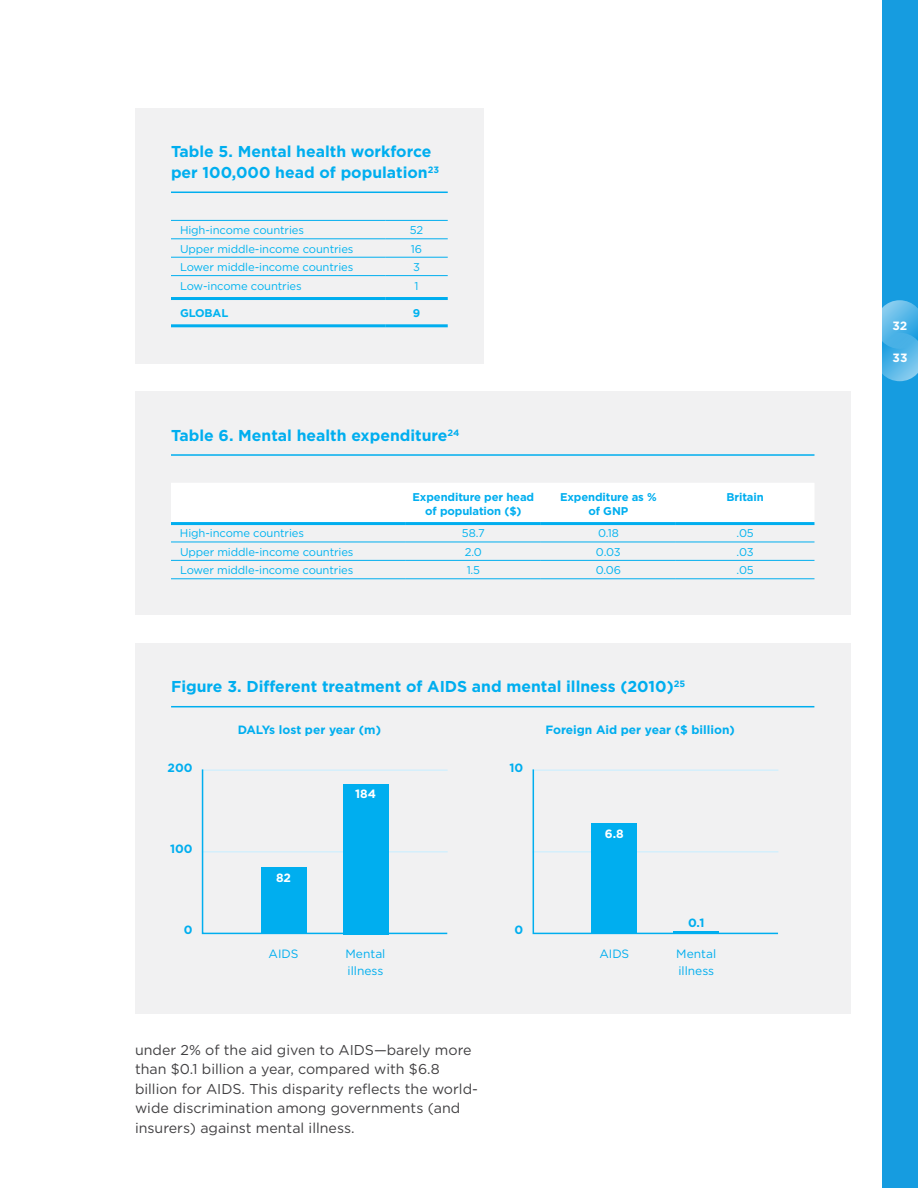
<style>
.page{position:relative;width:918px;height:1188px;background:#fff}
.page>*{position:absolute;margin:0;border:0;box-sizing:border-box;transform-origin:0 0}
.t1{font:700 15.75px/21px "Gotham";color:#00aeef}
.t2{font:14.25px/19.5px "Gotham";color:#414042}
.t3{font:700 12px "Gotham";color:#00aeef}
.t4{font:12px/16.5px "Gotham";color:#00aeef}
.t5{font:700 12px "Gotham";color:#fff}
.t6{font:11.25px "Gotham";letter-spacing:-.01em;color:#00b3f0}
.t7{font:700 11.25px/13.5px "Gotham";letter-spacing:-.01em;color:#00aeef;text-align:center}
.t8{font:700 11.25px "Gotham";letter-spacing:-.01em;color:#00b3f0}
</style>
<div class="page">
<div style="left:882px;top:0;width:36px;height:1188px;background:#169ce0"></div>
<svg style="left:882px;top:300px;width:36px;height:81px;background:#53b5e7"></svg>
<div style="left:135px;top:108px;width:349px;height:255px;background:#f1f1f2"></div>
<hr style="left:171px;top:192px;width:277px;height:1px;background:#00aeef">
<hr style="left:171px;top:238px;width:214px;height:1px;background:#00aeef">
<hr style="left:385px;top:238px;width:63px;height:1px;background:#00aeef">
<hr style="left:171px;top:257px;width:214px;height:1px;background:#00aeef">
<hr style="left:385px;top:257px;width:63px;height:1px;background:#00aeef">
<hr style="left:171px;top:275px;width:214px;height:1px;background:#00aeef">
<hr style="left:385px;top:275px;width:63px;height:1px;background:#00aeef">
<hr style="left:171px;top:220px;width:214px;height:1px;background:#00aeef">
<hr style="left:385px;top:220px;width:63px;height:1px;background:#00aeef">
<hr style="left:171px;top:324px;width:214px;height:3px;background:#00aeef">
<hr style="left:385px;top:324px;width:63px;height:3px;background:#00aeef">
<hr style="left:171px;top:297px;width:214px;height:3px;background:#00aeef">
<hr style="left:385px;top:297px;width:63px;height:3px;background:#00aeef">
<div style="left:135px;top:392px;width:715px;height:223px;background:#f1f1f2"></div>
<hr style="left:171px;top:454px;width:643px;height:2px;background:#00aeef">
<div style="left:171px;top:483px;width:643px;height:39px;background:#fff"></div>
<hr style="left:171px;top:522px;width:235px;height:3px;background:#00aeef">
<hr style="left:406px;top:522px;width:135px;height:3px;background:#00aeef">
<hr style="left:541px;top:522px;width:135px;height:3px;background:#00aeef">
<hr style="left:676px;top:522px;width:139px;height:3px;background:#00aeef">
<hr style="left:171px;top:542px;width:235px;height:1px;background:#00aeef">
<hr style="left:406px;top:542px;width:135px;height:1px;background:#00aeef">
<hr style="left:541px;top:542px;width:135px;height:1px;background:#00aeef">
<hr style="left:676px;top:542px;width:139px;height:1px;background:#00aeef">
<hr style="left:171px;top:560px;width:235px;height:1px;background:#00aeef">
<hr style="left:406px;top:560px;width:135px;height:1px;background:#00aeef">
<hr style="left:541px;top:560px;width:135px;height:1px;background:#00aeef">
<hr style="left:676px;top:560px;width:139px;height:1px;background:#00aeef">
<hr style="left:171px;top:578px;width:235px;height:1px;background:#00aeef">
<hr style="left:406px;top:578px;width:135px;height:1px;background:#00aeef">
<hr style="left:541px;top:578px;width:135px;height:1px;background:#00aeef">
<hr style="left:676px;top:578px;width:139px;height:1px;background:#00aeef">
<div style="left:135px;top:643px;width:715px;height:371px;background:#f1f1f2"></div>
<hr style="left:171px;top:706px;width:643px;height:1px;background:#00aeef">
<svg style="left:201px;top:769px;width:247px;height:166px"></svg>
<svg style="left:532px;top:769px;width:247px;height:166px"></svg>
<div style="left:261px;top:868px;width:45px;height:66px;background:#00aeef"></div>
<div style="left:592px;top:823px;width:45px;height:111px;background:#00aeef"></div>
<div style="left:343px;top:784px;width:45px;height:150px;background:#00aeef"></div>
<hr style="left:673px;top:932px;width:46px;height:1px;background:#00aeef">
<h1 class="t1" style="left:171px;top:141px;width:270px">Table 5. Mental health workforce per 100,000 head of population<sup>23</sup></h1>
<p class="t6" style="left:180px;top:224px;width:126px">High-income countries</p>
<p class="t6" style="left:410px;top:224px;width:15px">52</p>
<p class="t6" style="left:180px;top:243px;width:175px">Upper middle-income countries</p>
<p class="t6" style="left:411px;top:243px;width:13px">16</p>
<p class="t6" style="left:180px;top:261px;width:175px">Lower middle-income countries</p>
<p class="t6" style="left:413px;top:261px;width:8px">3</p>
<p class="t6" style="left:180px;top:279px;width:123px">Low-income countries</p>
<p class="t6" style="left:414px;top:279px;width:6px">1</p>
<p class="t8" style="left:180px;top:306px;width:50px">GLOBAL</p>
<p class="t8" style="left:413px;top:306px;width:9px">9</p>
<h1 class="t1" style="left:171px;top:424px;width:290px">Table 6. Mental health expenditure<sup>24</sup></h1>
<p class="t7" style="left:413px;top:490px;width:123px">Expenditure per head of population ($)</p>
<p class="t7" style="left:560px;top:490px;width:98px">Expenditure as % of GNP</p>
<p class="t7" style="left:727px;top:490px;width:39px">Britain</p>
<p class="t6" style="left:180px;top:527px;width:126px">High-income countries</p>
<p class="t6" style="left:462px;top:527px;width:24px">58.7</p>
<p class="t6" style="left:598px;top:527px;width:22px">0.18</p>
<p class="t6" style="left:737px;top:527px;width:19px">.05</p>
<p class="t6" style="left:180px;top:546px;width:175px">Upper middle-income countries</p>
<p class="t6" style="left:465px;top:546px;width:19px">2.0</p>
<p class="t6" style="left:596px;top:546px;width:26px">0.03</p>
<p class="t6" style="left:737px;top:546px;width:19px">.03</p>
<p class="t6" style="left:180px;top:564px;width:175px">Lower middle-income countries</p>
<p class="t6" style="left:467px;top:564px;width:15px">1.5</p>
<p class="t6" style="left:596px;top:564px;width:27px">0.06</p>
<p class="t6" style="left:737px;top:564px;width:19px">.05</p>
<h1 class="t1" style="left:171px;top:676px;width:516px">Figure 3. Different treatment of AIDS and mental illness (2010)<sup>25</sup></h1>
<p class="t3" style="left:168px;top:760px;width:26px">200</p>
<p class="t3" style="left:170px;top:841px;width:24px">100</p>
<p class="t3" style="left:184px;top:922px;width:10px">0</p>
<p class="t3" style="left:238px;top:723px;width:145px">DALYs lost per year (m)</p>
<p class="t3" style="left:545px;top:723px;width:191px">Foreign Aid per year ($ billion)</p>
<p class="t5" style="left:276px;top:871px;width:17px">82</p>
<p class="t5" style="left:355px;top:787px;width:22px">184</p>
<p class="t3" style="left:510px;top:760px;width:15px">10</p>
<p class="t3" style="left:515px;top:922px;width:10px">0</p>
<p class="t5" style="left:605px;top:827px;width:20px">6.8</p>
<p class="t4" style="left:269px;top:946px;width:31px">AIDS</p>
<p class="t4" style="left:346px;top:946px;width:41px">Mental</p>
<p class="t4" style="left:599px;top:946px;width:31px">AIDS</p>
<p class="t4" style="left:348px;top:962px;width:37px">illness</p>
<p class="t3" style="left:688px;top:916px;width:18px">0.1</p>
<p class="t4" style="left:676px;top:946px;width:41px">Mental illness</p>
<p class="t2" style="left:135px;top:1040px;width:344px">under 2% of the aid given to AIDS—barely more than $0.1 billion a year, compared with $6.8 billion for AIDS. This disparity reflects the world&shy;wide discrimination among governments (and insurers) against mental illness.</p>
<p class="t5" style="left:893px;top:318px;width:16px">32</p>
<p class="t5" style="left:893px;top:351px;width:16px">33</p>
</div>
